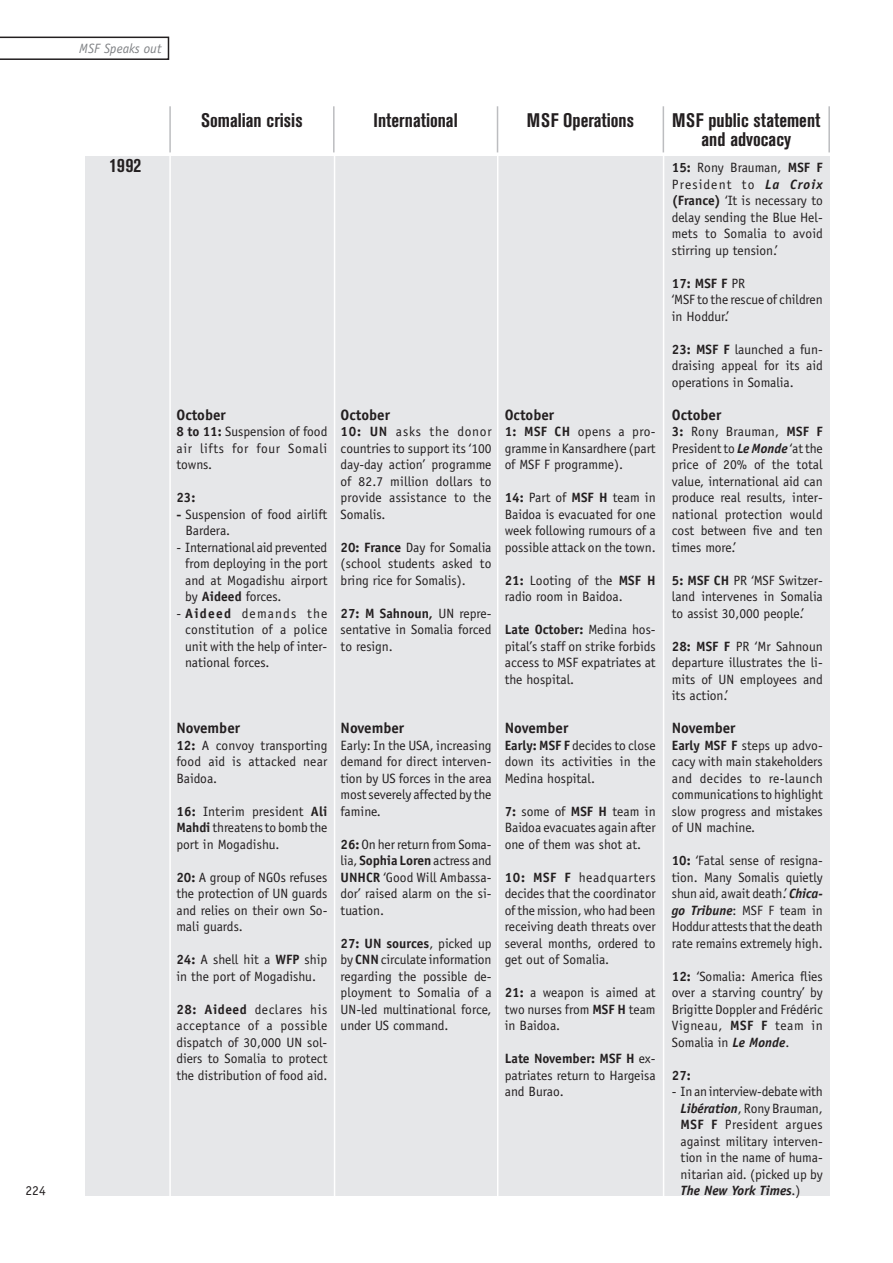
<style>
.page{position:relative;width:893px;height:1263px;background:#fff}
.page>*{position:absolute;margin:0;border:0;box-sizing:border-box;transform-origin:0 0}
.t1{font:700 condensed 19.5px/19.5px "Akzidenz Grotesk BE";color:#231f20;text-align:center}
.t2{font:700 15px "Officina Sans";color:#231f20}
.t3{font:13.5px/16.5px "Officina Sans";color:#231f20;text-align:justify}
.t4{font:italic 13.5px "Officina Sans";color:#808285}
.t5{font:700 13.5px "Officina Sans";color:#231f20}
.s1{font-weight:700}
.s2{font-weight:700;font-style:italic}
</style>
<div class="page">
<div style="left:85px;top:156px;width:744px;height:1039px;background:#e6e7e9"></div>
<hr style="left:169px;top:106px;width:2px;height:46px;background:#bcbdc0">
<hr style="left:333px;top:106px;width:2px;height:46px;background:#bcbdc0">
<hr style="left:497px;top:106px;width:1px;height:46px;background:#bcbdc0">
<hr style="left:663px;top:106px;width:1px;height:46px;background:#bcbdc0">
<hr style="left:828px;top:106px;width:2px;height:46px;background:#bcbdc0">
<hr style="left:169px;top:153px;width:2px;height:1059px;background:#fff">
<hr style="left:334px;top:153px;width:1px;height:1059px;background:#fff">
<hr style="left:497px;top:153px;width:1px;height:1059px;background:#fff">
<hr style="left:663px;top:153px;width:1px;height:1059px;background:#fff">
<svg style="left:0;top:37px;width:169px;height:23px"></svg>
<p class="t3" style="left:26px;top:1183px;width:22px">224</p>
<p class="t4" style="left:79px;top:40px;width:84px">MSF Speaks out</p>
<h1 class="t1" style="left:110px;top:156px;width:33px">1992</h1>
<h1 class="t1" style="left:201px;top:111px;width:103px">Somalian crisis</h1>
<h1 class="t1" style="left:374px;top:111px;width:86px">International</h1>
<h1 class="t1" style="left:527px;top:111px;width:109px">msf Operations</h1>
<h1 class="t1" style="left:672px;top:111px;width:150px">MSF public statement and advocacy</h1>
<p class="t2" style="left:176px;top:405px;width:51px">October</p>
<p class="t3" style="left:176px;top:424px;width:152px"><span class="s1">8 to 11:</span> Suspension of food air lifts for four Somali towns.</p>
<p class="t5" style="left:176px;top:489px;width:21px">23:</p>
<p class="t3" style="left:185px;top:506px;width:143px;text-indent:-9px"><span class="s1">-</span> Suspension of food airlift<br>Bardera.</p>
<p class="t3" style="left:185px;top:539px;width:144px;text-indent:-9px">- International aid prevented from deploying in the port and at Mogadishu airport by <span class="s1">Aideed</span> forces.</p>
<p class="t3" style="left:185px;top:605px;width:144px;text-indent:-9px">- <span class="s1">Aideed</span> demands the constitution of a police unit with the help of inter&shy;national forces.</p>
<p class="t2" style="left:176px;top:719px;width:65px">November</p>
<p class="t3" style="left:176px;top:737px;width:152px"><span class="s1">12:</span> A convoy transporting food aid is attacked near Baidoa.</p>
<p class="t3" style="left:176px;top:803px;width:153px"><span class="s1">16:</span> Interim president <span class="s1">Ali Mahdi</span> threatens to bomb the port in Mogadishu.</p>
<p class="t3" style="left:176px;top:869px;width:152px"><span class="s1">20:</span> A group of NGOs refuses the protection of UN guards and relies on their own So&shy;mali guards.</p>
<p class="t3" style="left:176px;top:951px;width:152px"><span class="s1">24:</span> A shell hit a <span class="s1">WFP</span> ship in the port of Mogadishu.</p>
<p class="t3" style="left:176px;top:1001px;width:152px"><span class="s1">28: Aideed</span> declares his acceptance of a possible dispatch of 30,000 UN sol&shy;diers to Somalia to protect the distribution of food aid.</p>
<p class="t2" style="left:341px;top:405px;width:51px">October</p>
<p class="t3" style="left:341px;top:424px;width:153px"><span class="s1">10: UN</span> asks the donor countries to support its ‘100 day-day action’ programme of 82.7 million dollars to provide assistance to the Somalis.</p>
<p class="t3" style="left:341px;top:539px;width:152px"><span class="s1">20: France</span> Day for Somalia (school students asked to bring rice for Somalis).</p>
<p class="t3" style="left:341px;top:605px;width:152px"><span class="s1">27: M Sahnoun,</span> UN repre&shy;sentative in Somalia forced to resign.</p>
<p class="t2" style="left:341px;top:719px;width:65px">November</p>
<p class="t3" style="left:341px;top:737px;width:152px">Early: In the USA, increasing demand for direct interven&shy;tion by US forces in the area most severely affected by the famine.</p>
<p class="t3" style="left:341px;top:836px;width:152px"><span class="s1">26:</span> On her return from Soma&shy;lia, <span class="s1">Sophia Loren</span> actress and <span class="s1">UNHCR</span> ‘Good Will Ambassa&shy;dor’ raised alarm on the si&shy;tuation.</p>
<p class="t3" style="left:341px;top:935px;width:153px"><span class="s1">27: UN sources</span>, picked up by <span class="s1">CNN</span> circulate information regarding the possible de&shy;ployment to Somalia of a UN-led multinational force, under US command.</p>
<p class="t2" style="left:505px;top:405px;width:51px">October</p>
<p class="t3" style="left:505px;top:424px;width:152px"><span class="s1">1: MSF CH</span> opens a pro&shy;gramme in Kansardhere (part of MSF F programme).</p>
<p class="t3" style="left:505px;top:489px;width:152px"><span class="s1">14:</span> Part of <span class="s1">MSF H</span> team in Baidoa is evacuated for one week following rumours of a possible attack on the town.</p>
<p class="t3" style="left:505px;top:572px;width:152px"><span class="s1">21:</span> Looting of the <span class="s1">MSF H </span>radio room in Baidoa.</p>
<p class="t3" style="left:505px;top:621px;width:152px"><span class="s1">Late October:</span> Medina hos&shy;pital’s staff on strike forbids access to MSF expatriates at the hospital.</p>
<p class="t2" style="left:505px;top:719px;width:65px">November</p>
<p class="t3" style="left:505px;top:737px;width:152px"><span class="s1">Early: MSF F</span> decides to close down its activities in the Medina hospital.</p>
<p class="t3" style="left:505px;top:803px;width:152px"><span class="s1">7:</span> some of <span class="s1">MSF H</span> team in Baidoa evacuates again after one of them was shot at.</p>
<p class="t3" style="left:505px;top:869px;width:152px"><span class="s1">10: MSF F</span> headquarters decides that the coordinator of the mission, who had been receiving death threats over several months, ordered to get out of Somalia.</p>
<p class="t3" style="left:505px;top:984px;width:152px"><span class="s1">21:</span> a weapon is aimed at two nurses from <span class="s1">MSF H</span> team in Baidoa.</p>
<p class="t3" style="left:505px;top:1050px;width:152px"><span class="s1">Late November: MSF H</span> ex&shy;patriates return to Hargeisa and Burao.</p>
<p class="t3" style="left:672px;top:160px;width:152px"><span class="s1">15:</span> Rony Brauman, <span class="s1">MSF F </span>President to <span class="s2">La Croix </span><span class="s1">(France)</span> ‘It is necessary to delay sending the Blue Hel&shy;mets to Somalia to avoid stirring up tension.’</p>
<p class="t3" style="left:672px;top:275px;width:152px;text-align:left"><span class="s1">17: MSF F</span> PR<br>‘MSF to the rescue of children in Hoddur.’</p>
<p class="t3" style="left:672px;top:341px;width:152px"><span class="s1">23: MSF F</span> launched a fun&shy;draising appeal for its aid operations in Somalia.</p>
<p class="t2" style="left:672px;top:405px;width:51px">October</p>
<p class="t3" style="left:672px;top:424px;width:152px"><span class="s1">3:</span> Rony Brauman, <span class="s1">MSF F </span>President to <span class="s2">Le Monde</span> ‘at the price of 20% of the total value, international aid can produce real results, inter&shy;national protection would cost between five and ten times more.’</p>
<p class="t3" style="left:672px;top:572px;width:152px"><span class="s1">5: MSF CH</span> PR ‘MSF Switzer&shy;land intervenes in Somalia to assist 30,000 people.’</p>
<p class="t3" style="left:672px;top:638px;width:152px"><span class="s1">28: MSF F</span> PR ‘Mr Sahnoun departure illustrates the li&shy;mits of UN employees and its action.’</p>
<p class="t2" style="left:672px;top:719px;width:65px">November</p>
<p class="t3" style="left:672px;top:737px;width:153px"><span class="s1">Early MSF F</span> steps up advo&shy;cacy with main stakeholders and decides to re-launch communications to highlight slow progress and mistakes of UN machine.</p>
<p class="t3" style="left:672px;top:853px;width:153px"><span class="s1">10:</span> ‘Fatal sense of resigna&shy;tion. Many Somalis quietly shun aid, await death.’ <span class="s2">Chica&shy;go Tribune</span>: MSF F team in Hoddur attests that the death rate remains extremely high.</p>
<p class="t3" style="left:672px;top:968px;width:152px"><span class="s1">12:</span> ‘Somalia: America flies over a starving country’ by Brigitte Doppler and Frédéric Vigneau, <span class="s1">MSF F</span> team in Somalia in <span class="s2">Le Monde</span>.</p>
<p class="t5" style="left:672px;top:1067px;width:21px">27:</p>
<p class="t3" style="left:681px;top:1083px;width:144px;text-indent:-9px">- In an interview-debate with <span class="s2">Libération</span>, Rony Brauman, <span class="s1">MSF F</span> President argues against military interven&shy;tion in the name of huma&shy;nitarian aid. (picked up by <span class="s2">The New York Times</span>.)</p>
</div>
